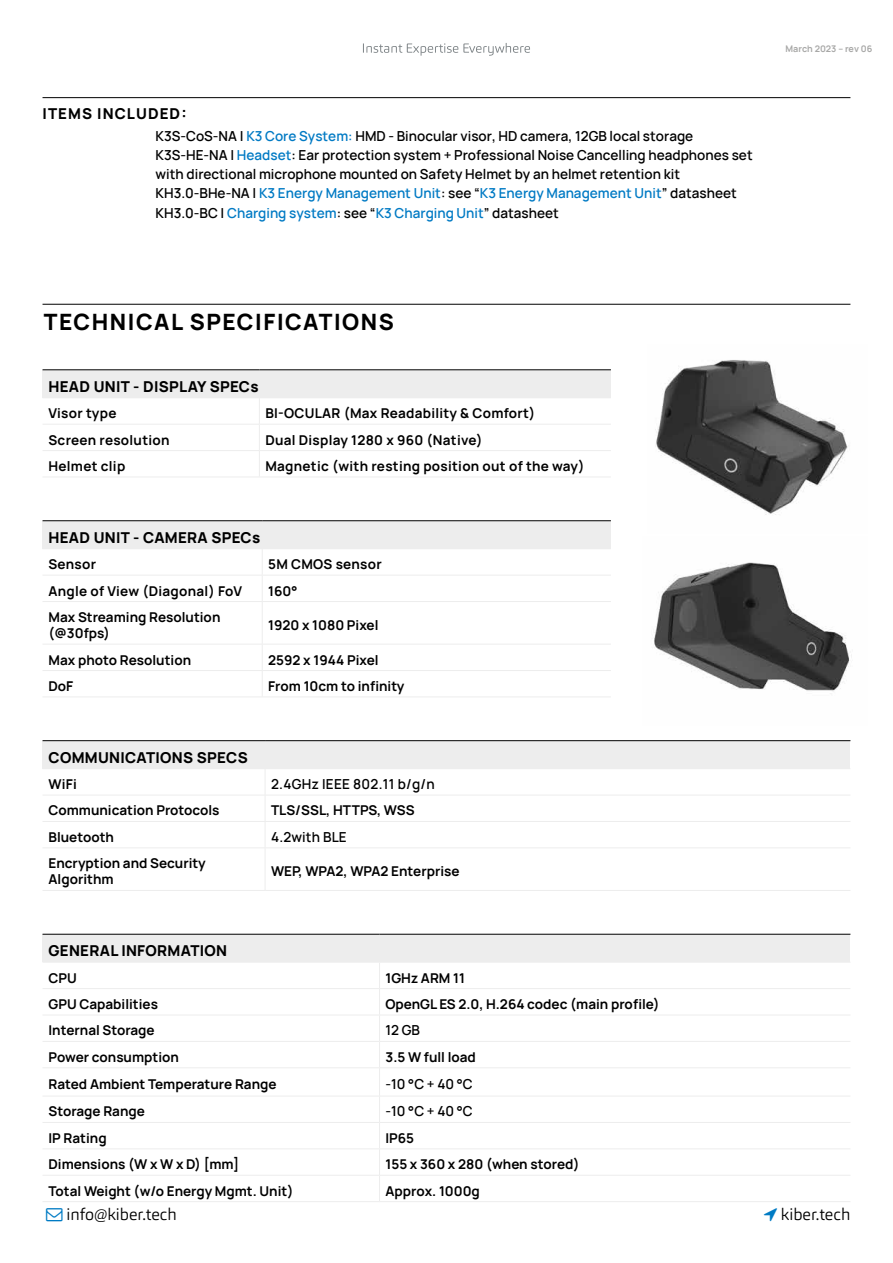
<style>
.page{position:relative;width:893px;height:1263px;background:#fff}
.page>*{position:absolute;margin:0;border:0;box-sizing:border-box;transform-origin:0 0}
.t1{font:200 22.5px "Manrope";letter-spacing:.07em;color:#000}
.t2{font:300 16.5px "Carnas";color:#000}
.t3{font:200 15px "Manrope";letter-spacing:.02em;color:#000}
.t4{font:200 15px "Manrope";letter-spacing:.07em;color:#000}
.t5{font:200 13.5px/16.2px "Manrope";color:#000}
.t6{font:600 13.5px/19.2px "Manrope";color:#000}
.t7{font:200 13.5px "Manrope";letter-spacing:.02em;color:#000}
.t8{font:600 13.5px "Manrope";letter-spacing:.02em;color:#000}
.t9{font:700 9px "Manrope";color:#a8a8a7}
.s1{color:#007ac4}
</style>
<div class="page">
<hr style="left:43px;top:304px;width:807px;height:1px;background:#000">
<hr style="left:43px;top:97px;width:807px;height:1px;background:#000">
<img style="left:655px;top:360px;width:194px;height:155px">
<img style="left:654px;top:562px;width:198px;height:130px">
<svg style="left:363px;top:43px;width:167px;height:13px"></svg>
<div style="left:43px;top:370px;width:568px;height:28px;background:#ededed"></div>
<hr style="left:43px;top:424px;width:216px;height:1px;background:#ededed">
<hr style="left:259px;top:424px;width:352px;height:1px;background:#ededed">
<hr style="left:43px;top:450px;width:216px;height:1px;background:#ededed">
<hr style="left:259px;top:450px;width:352px;height:1px;background:#ededed">
<svg style="left:259px;top:398px;width:1px;height:79px"></svg>
<hr style="left:43px;top:477px;width:216px;height:1px;background:#ededed">
<hr style="left:259px;top:477px;width:352px;height:1px;background:#ededed">
<hr style="left:43px;top:369px;width:216px;height:1px;background:#000">
<hr style="left:259px;top:369px;width:352px;height:1px;background:#000">
<div style="left:43px;top:521px;width:568px;height:28px;background:#ededed"></div>
<hr style="left:43px;top:520px;width:219px;height:1px;background:#000">
<hr style="left:262px;top:520px;width:349px;height:1px;background:#000">
<hr style="left:43px;top:575px;width:219px;height:1px;background:#ededed">
<hr style="left:262px;top:575px;width:349px;height:1px;background:#ededed">
<svg style="left:262px;top:549px;width:1px;height:52px"></svg>
<hr style="left:43px;top:601px;width:219px;height:1px;background:#ededed">
<hr style="left:262px;top:601px;width:349px;height:1px;background:#ededed">
<hr style="left:262px;top:602px;width:1px;height:42px;background:#ededed">
<hr style="left:43px;top:644px;width:219px;height:1px;background:#ededed">
<hr style="left:262px;top:644px;width:349px;height:1px;background:#ededed">
<hr style="left:43px;top:670px;width:219px;height:1px;background:#ededed">
<hr style="left:262px;top:670px;width:349px;height:1px;background:#ededed">
<svg style="left:262px;top:645px;width:1px;height:51px"></svg>
<hr style="left:43px;top:696px;width:219px;height:1px;background:#ededed">
<hr style="left:262px;top:696px;width:349px;height:1px;background:#ededed">
<div style="left:43px;top:741px;width:807px;height:28px;background:#ededed"></div>
<hr style="left:43px;top:740px;width:222px;height:1px;background:#000">
<hr style="left:265px;top:740px;width:585px;height:1px;background:#000">
<hr style="left:43px;top:795px;width:222px;height:1px;background:#ededed">
<hr style="left:265px;top:795px;width:585px;height:1px;background:#ededed">
<hr style="left:43px;top:821px;width:222px;height:1px;background:#ededed">
<hr style="left:265px;top:821px;width:585px;height:1px;background:#ededed">
<svg style="left:265px;top:769px;width:1px;height:78px"></svg>
<hr style="left:43px;top:847px;width:222px;height:1px;background:#ededed">
<hr style="left:265px;top:847px;width:585px;height:1px;background:#ededed">
<hr style="left:265px;top:848px;width:1px;height:42px;background:#ededed">
<hr style="left:43px;top:890px;width:222px;height:1px;background:#ededed">
<hr style="left:265px;top:890px;width:585px;height:1px;background:#ededed">
<div style="left:43px;top:934px;width:807px;height:28px;background:#ededed"></div>
<hr style="left:43px;top:934px;width:336px;height:1px;background:#000">
<hr style="left:379px;top:934px;width:471px;height:1px;background:#000">
<hr style="left:43px;top:962px;width:336px;height:1px;background:#ededed">
<hr style="left:379px;top:962px;width:471px;height:1px;background:#ededed">
<hr style="left:43px;top:988px;width:336px;height:1px;background:#ededed">
<hr style="left:379px;top:988px;width:471px;height:1px;background:#ededed">
<hr style="left:43px;top:1014px;width:336px;height:1px;background:#ededed">
<hr style="left:379px;top:1014px;width:471px;height:1px;background:#ededed">
<hr style="left:43px;top:1041px;width:336px;height:1px;background:#ededed">
<hr style="left:379px;top:1041px;width:471px;height:1px;background:#ededed">
<hr style="left:43px;top:1067px;width:336px;height:1px;background:#ededed">
<hr style="left:379px;top:1067px;width:471px;height:1px;background:#ededed">
<hr style="left:43px;top:1096px;width:336px;height:1px;background:#ededed">
<hr style="left:379px;top:1096px;width:471px;height:1px;background:#ededed">
<hr style="left:43px;top:1122px;width:336px;height:1px;background:#ededed">
<hr style="left:379px;top:1122px;width:471px;height:1px;background:#ededed">
<hr style="left:43px;top:1148px;width:336px;height:1px;background:#ededed">
<hr style="left:379px;top:1148px;width:471px;height:1px;background:#ededed">
<hr style="left:43px;top:1175px;width:336px;height:1px;background:#ededed">
<hr style="left:379px;top:1175px;width:471px;height:1px;background:#ededed">
<svg style="left:379px;top:963px;width:1px;height:238px"></svg>
<hr style="left:43px;top:1201px;width:336px;height:1px;background:#ededed">
<hr style="left:379px;top:1201px;width:471px;height:1px;background:#ededed">
<p class="t4" style="left:43px;top:103px;width:146px">ITEMS INCLUDED:</p>
<p class="t6" style="left:156px;top:125px;width:599px">K3S-CoS-NA | <span class="s1">K3 Core System:</span> HMD - Binocular visor, HD camera, 12GB local storage K3S-HE-NA | <span class="s1">Headset</span>: Ear protection system + Professional Noise Cancelling headphones set with directional microphone mounted on Safety Helmet by an helmet retention kit KH3.0-BHe-NA | <span class="s1">K3 Energy Management Unit</span>: see “<span class="s1">K3 Energy Management Unit</span>” datasheet KH3.0-BC | <span class="s1">Charging system</span>: see “<span class="s1">K3 Charging Unit</span>” datasheet</p>
<p class="t9" style="left:786px;top:41px;width:88px">March 2023 – rev 06</p>
<h1 class="t1" style="left:44px;top:306px;width:352px">TECHNICAL SPECIFICATIONS</h1>
<p class="t3" style="left:49px;top:376px;width:212px">HEAD UNIT - DISPLAY SPECs</p>
<p class="t7" style="left:49px;top:404px;width:69px">Visor type</p>
<p class="t7" style="left:265px;top:404px;width:271px">BI-OCULAR (Max Readability &amp; Comfort)</p>
<p class="t7" style="left:49px;top:430px;width:123px">Screen resolution</p>
<p class="t7" style="left:265px;top:430px;width:219px">Dual Display 1280 x 960 (Native)</p>
<p class="t7" style="left:49px;top:457px;width:78px">Helmet clip</p>
<p class="t7" style="left:265px;top:457px;width:321px">Magnetic (with resting position out of the way)</p>
<p class="t3" style="left:49px;top:527px;width:213px">HEAD UNIT - CAMERA SPECs</p>
<p class="t5" style="left:49px;top:555px;width:49px">Sensor</p>
<p class="t7" style="left:268px;top:555px;width:115px">5M CMOS sensor</p>
<p class="t7" style="left:49px;top:581px;width:195px">Angle of View (Diagonal) FoV</p>
<p class="t5" style="left:268px;top:582px;width:31px">160°</p>
<p class="t5" style="left:49px;top:608px;width:173px">Max Streaming Resolution (@30fps)</p>
<p class="t5" style="left:268px;top:616px;width:112px">1920 x 1080 Pixel</p>
<p class="t5" style="left:49px;top:651px;width:144px">Max photo Resolution</p>
<p class="t5" style="left:268px;top:651px;width:112px">2592 x 1944 Pixel</p>
<p class="t5" style="left:49px;top:677px;width:26px">DoF</p>
<p class="t5" style="left:268px;top:677px;width:138px">From 10cm to infinity</p>
<p class="t3" style="left:49px;top:747px;width:201px">COMMUNICATIONS SPECS</p>
<p class="t5" style="left:49px;top:775px;width:30px">WiFi</p>
<p class="t8" style="left:271px;top:773px;width:165px">2.4GHz IEEE 802.11 b/g/n</p>
<p class="t5" style="left:49px;top:802px;width:173px">Communication Protocols</p>
<p class="t5" style="left:271px;top:802px;width:145px">TLS/SSL, HTTPS, WSS</p>
<p class="t5" style="left:49px;top:828px;width:67px">Bluetooth</p>
<p class="t6" style="left:271px;top:826px;width:77px">4.2with BLE</p>
<p class="t5" style="left:49px;top:855px;width:159px">Encryption and Security<br>Algorithm</p>
<p class="t5" style="left:271px;top:863px;width:190px">WEP, WPA2, WPA2 Enterprise</p>
<p class="t3" style="left:49px;top:940px;width:180px">GENERAL INFORMATION</p>
<p class="t5" style="left:49px;top:969px;width:30px">CPU</p>
<p class="t5" style="left:385px;top:969px;width:81px">1GHz ARM 11</p>
<p class="t5" style="left:49px;top:995px;width:111px">GPU Capabilities</p>
<p class="t5" style="left:385px;top:995px;width:276px">OpenGL ES 2.0, H.264 codec (main profile)</p>
<p class="t5" style="left:49px;top:1022px;width:108px">Internal Storage</p>
<p class="t6" style="left:385px;top:1020px;width:36px">12 GB</p>
<p class="t5" style="left:49px;top:1048px;width:132px">Power consumption</p>
<p class="t5" style="left:385px;top:1048px;width:92px">3.5 W full load</p>
<p class="t5" style="left:49px;top:1075px;width:230px">Rated Ambient Temperature Range</p>
<p class="t6" style="left:385px;top:1073px;width:89px">-10 °C + 40 °C</p>
<p class="t5" style="left:49px;top:1103px;width:98px">Storage Range</p>
<p class="t6" style="left:385px;top:1101px;width:89px">-10 °C + 40 °C</p>
<p class="t5" style="left:49px;top:1129px;width:60px">IP Rating</p>
<p class="t5" style="left:385px;top:1129px;width:30px">IP65</p>
<p class="t5" style="left:49px;top:1156px;width:192px">Dimensions (W x W x D) [mm]</p>
<p class="t5" style="left:385px;top:1156px;width:196px">155 x 360 x 280 (when stored)</p>
<p class="t5" style="left:49px;top:1182px;width:246px">Total Weight (w/o Energy Mgmt. Unit)</p>
<p class="t5" style="left:385px;top:1182px;width:96px">Approx. 1000g</p>
<p class="t2" style="left:66px;top:1203px;width:112px">info@kiber.tech</p>
<p class="t2" style="left:781px;top:1203px;width:71px">kiber.tech</p>
</div>
